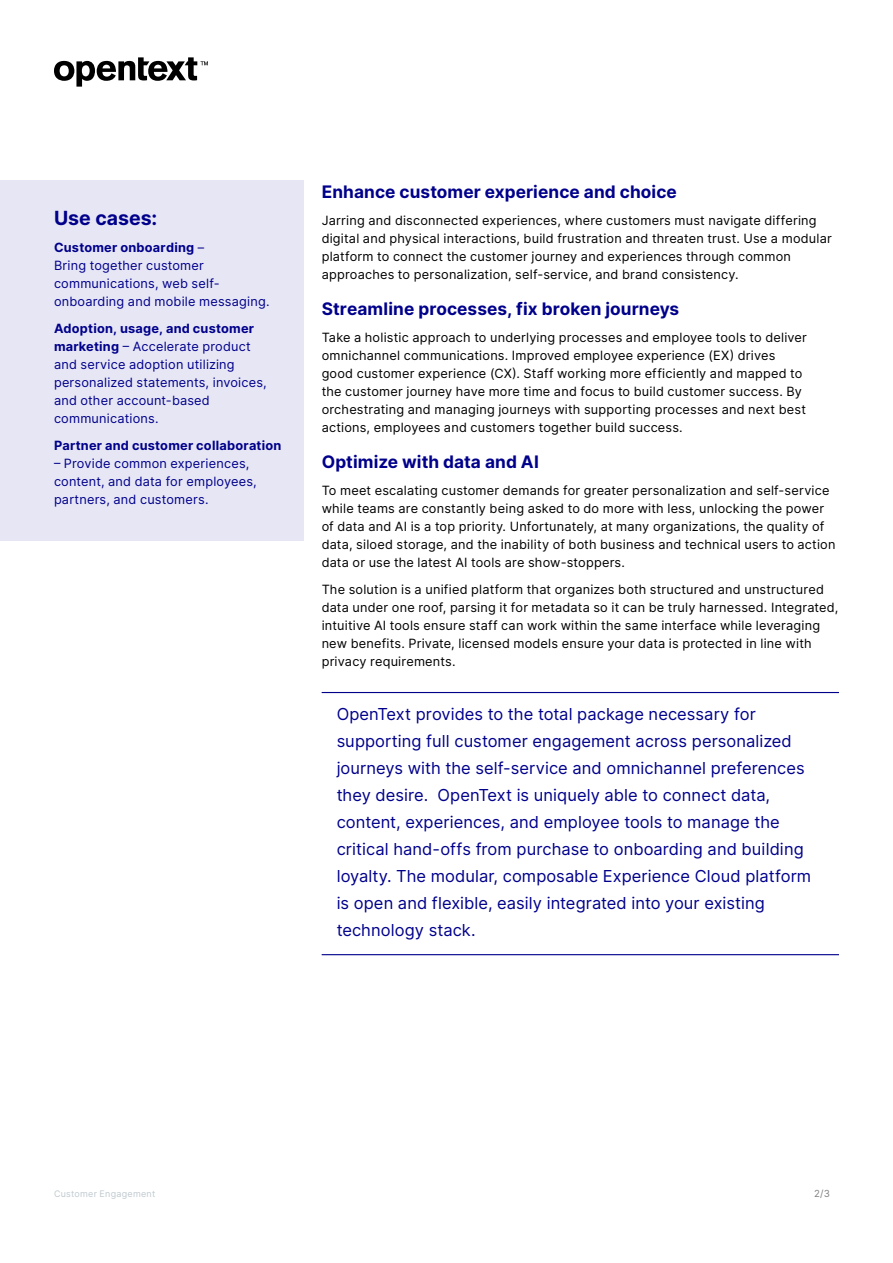
<style>
.page{position:relative;width:893px;height:1263px;background:#fff}
.page>*{position:absolute;margin:0;border:0;box-sizing:border-box;transform-origin:0 0}
.Sidebar_Header_-_inside_pages{font:700 19.5px "Inter";color:#00008b}
.t1{font:700 17.25px "Inter";letter-spacing:.005em;color:#00008b}
.Inline_callout{font:16.5px/27px "Inter";letter-spacing:.005em;color:#00008b}
.Body{font:12.75px/18px "Inter";letter-spacing:.015em;color:#000}
.Sidebar_body{font:12.75px/18px "Inter";letter-spacing:.015em;color:#00008b}
.Sidebar_body-2{font:700 12.75px "Inter";letter-spacing:.02em;color:#00008b}
.t2{font:9.75px "Inter";color:#808080}
.t3{font:9px "Inter";letter-spacing:.03em;color:#bfc9cf}
.s1{font-weight:700}
</style>
<div class="page">
<svg style="left:54px;top:57px;width:154px;height:30px"></svg>
<div style="left:0;top:180px;width:304px;height:360px;background:#e6e6f4"></div>
<hr style="left:322px;top:692px;width:517px;height:1px;background:#00008b">
<hr style="left:322px;top:954px;width:517px;height:1px;background:#00008b">
<p class="Sidebar_Header_-_inside_pages" style="left:54px;top:204px;width:105px">Use cases:</p>
<p class="Sidebar_body" style="left:54px;top:238px;width:217px"><span class="s1">Customer onboarding</span> –<br>Bring together customer communications, web self&shy;onboarding and mobile messaging.</p>
<p class="Sidebar_body" style="left:54px;top:319px;width:214px"><span class="s1">Adoption, usage, and customer marketing</span> – Accelerate product and service adoption utilizing personalized statements, invoices, and other account-based communications.</p>
<p class="Sidebar_body-2" style="left:54px;top:436px;width:229px">Partner and customer collaboration</p>
<p class="Sidebar_body" style="left:54px;top:454px;width:204px">– Provide common experiences, content, and data for employees, partners, and customers.</p>
<h3 class="t1" style="left:322px;top:179px;width:357px">Enhance customer experience and choice</h3>
<p class="Body" style="left:322px;top:211px;width:512px">Jarring and disconnected experiences, where customers must navigate differing digital and physical interactions, build frustration and threaten trust. Use a modular platform to connect the customer journey and experiences through common approaches to personalization, self-service, and brand consistency.</p>
<h3 class="t1" style="left:322px;top:296px;width:359px">Streamline processes, fix broken journeys</h3>
<p class="Body" style="left:322px;top:328px;width:487px">Take a holistic approach to underlying processes and employee tools to deliver omnichannel communications. Improved employee experience (EX) drives good customer experience (CX). Staff working more efficiently and mapped to the customer journey have more time and focus to build customer success. By orchestrating and managing journeys with supporting processes and next best actions, employees and customers together build success.</p>
<h3 class="t1" style="left:322px;top:449px;width:219px">Optimize with data and AI</h3>
<p class="Body" style="left:322px;top:481px;width:515px">To meet escalating customer demands for greater personalization and self-service while teams are constantly being asked to do more with less, unlocking the power of data and AI is a top priority. Unfortunately, at many organizations, the quality of data, siloed storage, and the inability of both business and technical users to action data or use the latest AI tools are show-stoppers.</p>
<p class="Body" style="left:322px;top:580px;width:518px">The solution is a unified platform that organizes both structured and unstructured data under one roof, parsing it for metadata so it can be truly harnessed. Integrated, intuitive AI tools ensure staff can work within the same interface while leveraging new benefits. Private, licensed models ensure your data is protected in line with privacy requirements.</p>
<p class="Inline_callout" style="left:337px;top:700px;width:476px">OpenText provides to the total package necessary for supporting full customer engagement across personalized journeys with the self-service and omnichannel preferences they desire. OpenText is uniquely able to connect data, content, experiences, and employee tools to manage the critical hand-offs from purchase to onboarding and building loyalty. The modular, composable Experience Cloud platform is open and flexible, easily integrated into your existing technology stack.</p>
<p class="t3" style="left:54px;top:1187px;width:103px">Customer Engagement</p>
<p class="t2" style="left:814px;top:1186px;width:17px">2/3</p>
</div>
